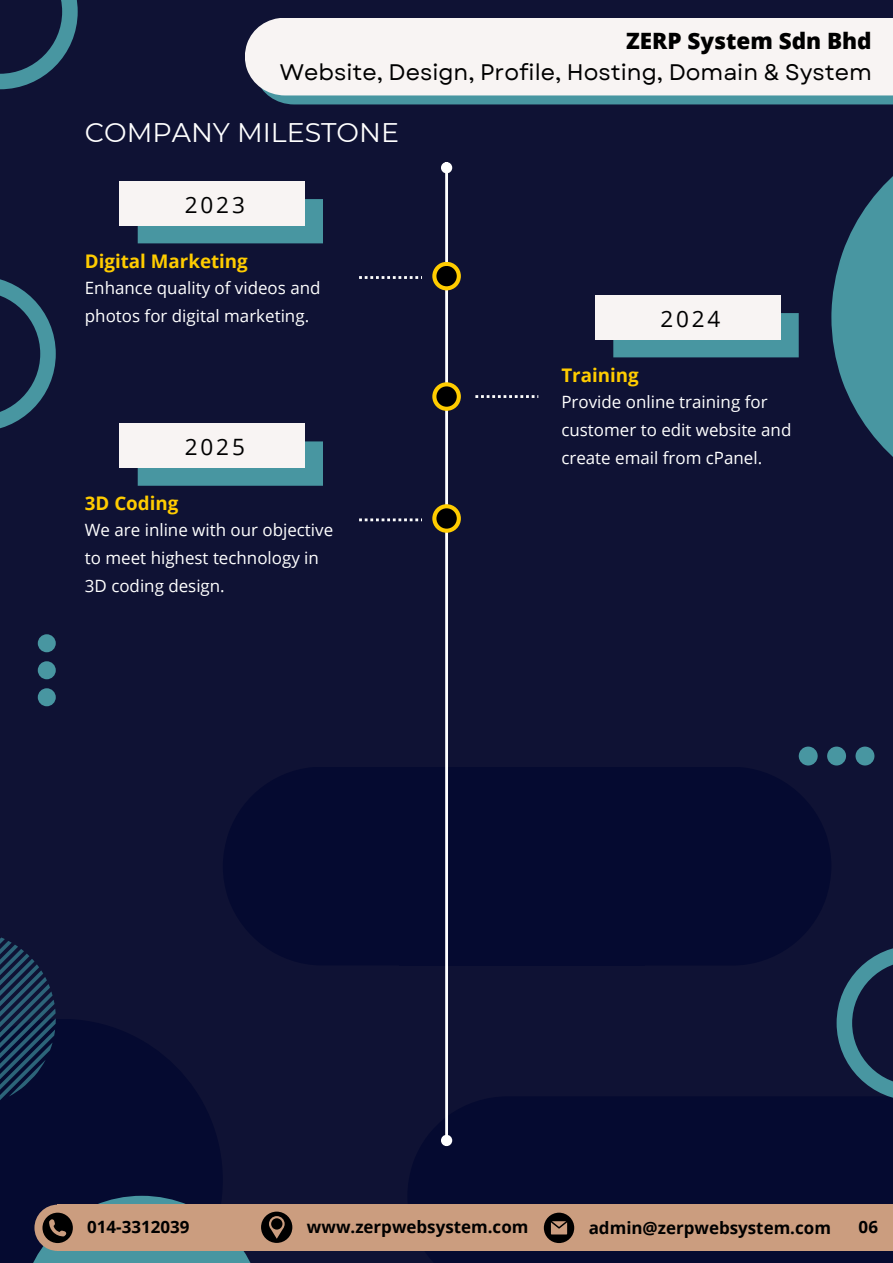
<style>
.page{position:relative;width:893px;height:1263px;background:#0f1234}
.page>*{position:absolute;margin:0;border:0;box-sizing:border-box;transform-origin:0 0}
.t1{font:26.85px "Montserrat";color:#fff}
.t2{font:22.5px "Garet";color:#000}
.t3{font:800 22.5px "Open Sans";color:#000}
.t4{font:22.5px "Open Sans";letter-spacing:.125em;color:#000}
.t5{font:700 18.75px "Open Sans";color:#fc0}
.t6{font:16.95px/28.1px "Open Sans";color:#fff}
.t7{font:700 16.95px "Open Sans";color:#000}
</style>
<div class="page">
<div style="left:0;top:1019px;width:223px;height:244px;background:#050a30"></div>
<svg style="left:33px;top:1196px;width:218px;height:67px;fill:#4896a1"></svg>
<svg style="left:0;top:279px;width:56px;height:150px"></svg>
<svg style="left:0;top:0;width:78px;height:89px"></svg>
<svg style="left:831px;top:176px;width:62px;height:281px;fill:#4896a1"></svg>
<div style="left:399px;top:767px;width:245px;height:198px;background:#050a30"></div>
<div style="left:407px;top:1096px;width:486px;height:167px;background:#050a30"></div>
<svg style="left:798px;top:746px;width:76px;height:19px"></svg>
<svg style="left:38px;top:634px;width:18px;height:72px"></svg>
<svg style="left:836px;top:948px;width:57px;height:150px"></svg>
<svg style="left:268px;top:95px;width:625px;height:9px;background:#5099a3"></svg>
<div style="left:245px;top:18px;width:648px;height:77px;background:#f8f4f3"></div>
<hr style="left:445px;top:173px;width:3px;height:962px;background:#fff">
<div style="left:442px;top:163px;width:9px;height:9px;background:#fff;border-radius:50%"></div>
<div style="left:441px;top:162px;width:11px;height:11px;border:3px solid #fff;border-radius:50%"></div>
<div style="left:442px;top:1136px;width:9px;height:9px;background:#fff;border-radius:50%"></div>
<div style="left:441px;top:1135px;width:11px;height:11px;border:3px solid #fff;border-radius:50%"></div>
<div style="left:138px;top:199px;width:185px;height:44px;background:#4896a1"></div>
<div style="left:119px;top:181px;width:186px;height:44px;background:#f8f4f3"></div>
<svg style="left:359px;top:276px;width:63px;height:3px"></svg>
<svg style="left:432px;top:262px;width:29px;height:28px"></svg>
<div style="left:436px;top:266px;width:21px;height:20px;background:#000;border-radius:50%"></div>
<svg style="left:0;top:937px;width:56px;height:163px"></svg>
<div style="left:613px;top:313px;width:185px;height:44px;background:#4896a1"></div>
<div style="left:595px;top:295px;width:185px;height:44px;background:#f8f4f3"></div>
<svg style="left:475px;top:395px;width:63px;height:3px"></svg>
<svg style="left:432px;top:382px;width:29px;height:29px"></svg>
<div style="left:436px;top:386px;width:21px;height:21px;background:#000;border-radius:50%"></div>
<div style="left:34px;top:1204px;width:47px;height:47px;background:#cb9d7f;border-radius:50%"></div>
<div style="left:58px;top:1204px;width:835px;height:47px;background:#cb9d7f"></div>
<svg style="left:42px;top:1212px;width:31px;height:31px"></svg>
<svg style="left:261px;top:1211px;width:31px;height:32px"></svg>
<svg style="left:544px;top:1212px;width:30px;height:31px"></svg>
<svg style="left:138px;top:441px;width:185px;height:45px;background:#4e98a3"></svg>
<div style="left:119px;top:423px;width:186px;height:44px;background:#f8f4f3"></div>
<svg style="left:359px;top:518px;width:63px;height:3px"></svg>
<svg style="left:432px;top:504px;width:29px;height:29px"></svg>
<div style="left:436px;top:508px;width:21px;height:21px;background:#000;border-radius:50%"></div>
<p class="t3" style="left:626px;top:25px;width:247px">ZERP System Sdn Bhd</p>
<h2 class="t2" style="left:280px;top:56px;width:593px">Website, Design, Profile, Hosting, Domain &amp; System</h2>
<h3 class="t1" style="left:85px;top:116px;width:316px">COMPANY MILESTONE</h3>
<h3 class="t4" style="left:185px;top:189px;width:61px">2023</h3>
<h1 class="t5" style="left:85px;top:248px;width:164px">Digital Marketing</h1>
<h3 class="t6" style="left:85px;top:273px;width:237px">Enhance quality of videos and photos for digital marketing.</h3>
<p class="t4" style="left:185px;top:431px;width:61px">2025</p>
<p class="t5" style="left:85px;top:490px;width:95px">3D Coding</p>
<p class="t6" style="left:85px;top:515px;width:250px">We are inline with our objective to meet highest technology in<br>3D coding design.</p>
<h4 class="t4" style="left:660px;top:303px;width:61px">2024</h4>
<p class="t5" style="left:561px;top:362px;width:79px">Training</p>
<p class="t6" style="left:561px;top:387px;width:231px">Provide online training for customer to edit website and create email from cPanel.</p>
<h4 class="t7" style="left:87px;top:1214px;width:104px">014-3312039</h4>
<p class="t7" style="left:307px;top:1214px;width:223px">www.zerpwebsystem.com</p>
<h3 class="t7" style="left:589px;top:1216px;width:244px">admin@zerpwebsystem.com</h3>
<h4 class="t7" style="left:858px;top:1214px;width:21px">06</h4>
</div>
